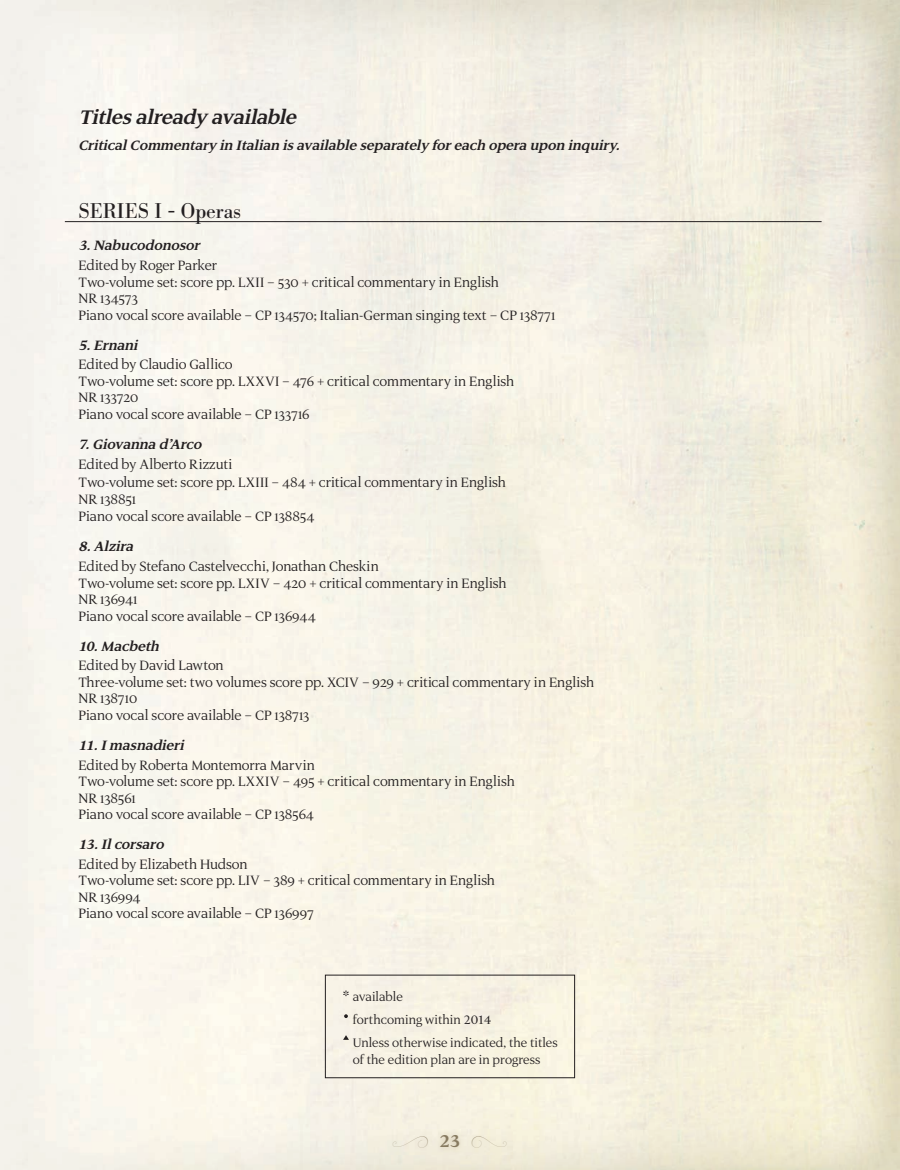
<style>
.page{position:relative;width:900px;height:1170px;background:#fff}
.page>*{position:absolute;margin:0;border:0;box-sizing:border-box;transform-origin:0 0}
.t1{font:italic 24px "Luxury Text PS Bold LF";color:#231f20}
.t2{font:21px "Bodoni BE";letter-spacing:.02em;color:#231f20}
.t3{font:21px "Luxury Text PS Bold LF";color:#877a60}
.t4{font:16.5px/16.5px "Luxury Text";letter-spacing:-.005em;color:#231f20}
.t5{font:italic 16.5px "Luxury Text PS Bold LF";color:#231f20}
.t6{font:15px/23.2px "Luxury Text PS Roman LF";color:#231f20}
</style>
<div class="page">
<img style="left:0;top:0;width:899px;height:1169px">
<img style="left:387px;top:1129px;width:125px;height:24px">
<hr style="left:65px;top:221px;width:756px;height:1px;background:#231f20">
<svg style="left:343px;top:990px;width:5px;height:6px"></svg>
<svg style="left:344px;top:1014px;width:4px;height:3px"></svg>
<svg style="left:343px;top:1034px;width:6px;height:5px"></svg>
<svg style="left:391px;top:1136px;width:39px;height:11px"></svg>
<svg style="left:469px;top:1136px;width:39px;height:11px"></svg>
<h1 class="t1" style="left:78px;top:105px;width:224px">Titlesalready available</h1>
<p class="t5" style="left:78px;top:137px;width:546px">CriticalCommentary in Italian is available sep arately foreach op era up on inquiry.</p>
<p class="t2" style="left:78px;top:199px;width:164px">SERIES I - OPERAS</p>
<p class="t5" style="left:78px;top:237px;width:126px">3.Nabucodonosor</p>
<p class="t4" style="left:78px;top:257px;width:478px">Edited by Roger Parker<br>Two-volume set: score pp. LXII – 530 + critical commentary in English<br>NR 134573<br>Piano vocal score available – CP 134570; Italian-German singing text – CP 138771</p>
<p class="t5" style="left:78px;top:336px;width:64px">5.Ernani</p>
<p class="t4" style="left:78px;top:356px;width:437px">Edited by Claudio Gallico<br>Two-volume set: score pp. LXXVI – 476 + critical commentary in English NR 133720<br>Piano vocal score available – CP 133716</p>
<p class="t5" style="left:78px;top:436px;width:128px">7.Giovanna d’Arco</p>
<p class="t4" style="left:78px;top:456px;width:429px;line-height:17.2px">Edited by Alberto Rizzuti<br>Two-volume set: score pp. LXIII – 484 + critical commentary in English NR 138851<br>Piano vocal score available – CP 138854</p>
<p class="t5" style="left:78px;top:538px;width:60px">8.Alzira</p>
<p class="t4" style="left:78px;top:557px;width:429px">Edited by Stefano Castelvecchi, Jonathan Cheskin<br>Two-volume set: score pp. LXIV – 420 + critical commentary in English NR 136941<br>Piano vocal score available – CP 136944</p>
<p class="t5" style="left:78px;top:637px;width:85px">10.Macbeth</p>
<p class="t4" style="left:78px;top:657px;width:517px">Edited by David Lawton<br>Three-volume set: two volumes score pp. XCIV – 929 + critical commentary in English NR 138710<br>Piano vocal score available – CP 138713</p>
<p class="t5" style="left:78px;top:736px;width:110px">11.Imasnadieri</p>
<p class="t4" style="left:78px;top:756px;width:437px">Edited by Roberta Montemorra Marvin<br>Two-volume set: score pp. LXXIV – 495 + critical commentary in English NR 138561<br>Piano vocal score available – CP 138564</p>
<p class="t5" style="left:78px;top:836px;width:90px">13.Ilcorsaro</p>
<p class="t4" style="left:78px;top:855px;width:418px">Edited by Elizabeth Hudson<br>Two-volume set: score pp. LIV – 389 + critical commentary in English NR 136994<br>Piano vocal score available – CP 136997</p>
<p class="t6" style="left:352px;top:984px;width:206px">available<br>forthcoming within 2014<br>Unless otherwise indicated, the titles</p>
<p class="t6" style="left:352px;top:1047px;width:189px">of the edition plan are in progress</p>
<p class="t3" style="left:439px;top:1130px;width:22px">23</p>
</div>
